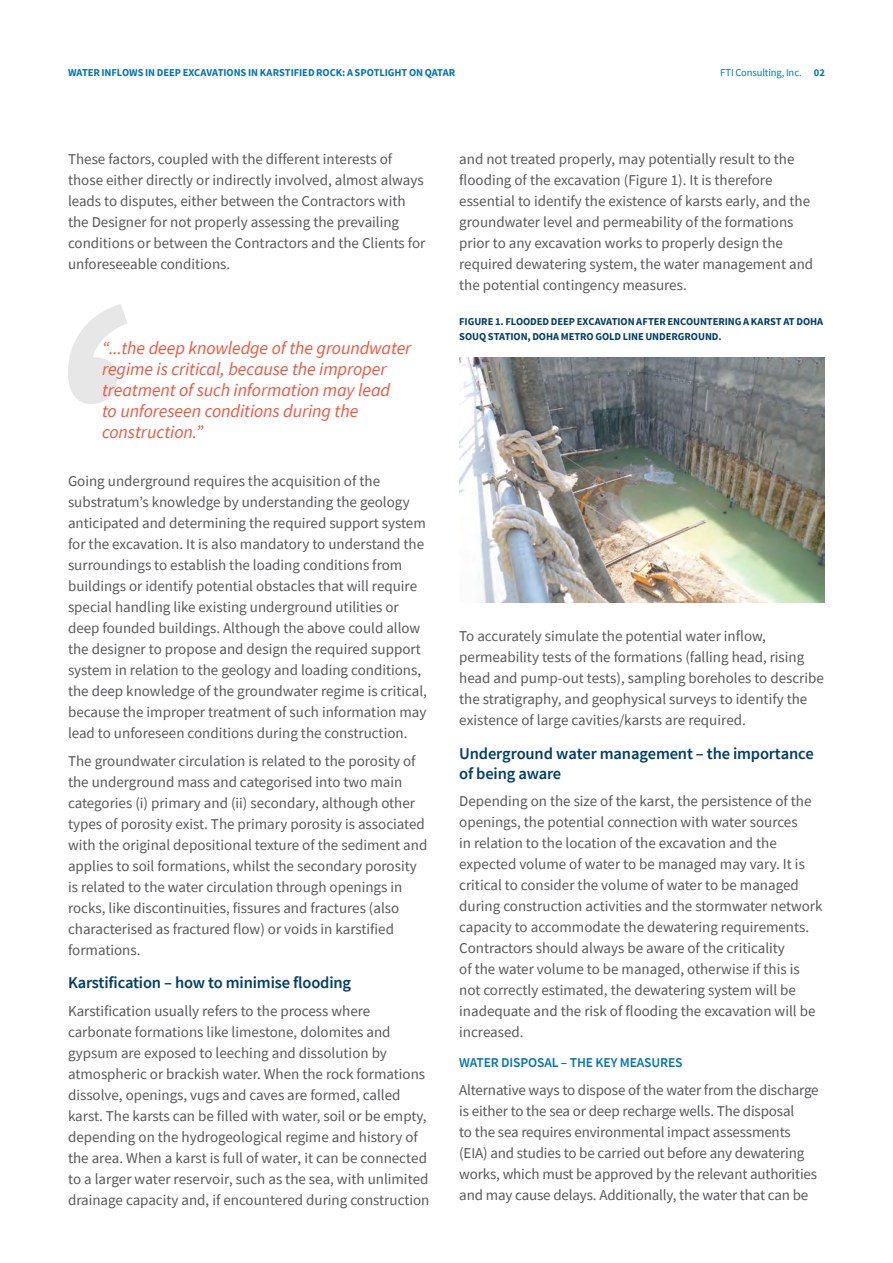
<style>
.page{position:relative;width:893px;height:1263px;background:#fff}
.page>*{position:absolute;margin:0;border:0;box-sizing:border-box;transform-origin:0 0}
.t1{font:italic 18px/21px "Source Sans Pro";letter-spacing:-.01em;color:#f0553e}
.Body_Copy{font:600 16.5px/19.8px "Source Sans Pro";letter-spacing:-.01em;color:#003e69}
.Body_Copy-2{font:15px/21px "Source Sans Pro";color:#57585a}
.Body_Copy-3{font:600 13.5px "Source Sans Pro";letter-spacing:-.01em;color:#0075b6}
.Graph_graphic_Chart{font:700 10.5px "Source Sans Pro";letter-spacing:-.005em;color:#003e69}
.t2{font:700 10.5px "Source Sans Pro";letter-spacing:-.005em;color:#0075b6}
.t3{font:10.5px "Source Sans Pro";letter-spacing:-.01em;color:#0075b6}
.s1{font-weight:700}
</style>
<div class="page">
<svg style="left:68px;top:304px;width:59px;height:100px"></svg>
<img style="left:459px;top:358px;width:366px;height:245px">
<p class="t2" style="left:68px;top:65px;width:16px">WATER</p>
<p class="t2" style="left:102px;top:65px;width:336px">INFLOWS IN DEE P EXCAVATIONS IN KARSTI FIE D ROCK: A SPOTLIGHT ON QATAR</p>
<p class="t3" style="left:720px;top:66px;width:106px">FTI Consulting, Inc. <span class="s1">02</span></p>
<p class="Body_Copy-2" style="left:68px;top:149px;width:359px">These factors, coupled with the different interests of those either directly or indirectly involved, almost always leads to disputes, either between the Contractors with the Designer for not properly assessing the prevailing conditions or between the Contractors and the Clients for unforeseeable conditions.</p>
<p class="t1" style="left:102px;top:337px;width:311px">“...the deep knowledge of the groundwater regime is critical, because the improper treatment of such information may lead<br>to unforeseen conditions during the construction.”</p>
<p class="Body_Copy-2" style="left:68px;top:471px;width:360px">Going underground requires the acquisition of the substratum’s knowledge by understanding the geology anticipated and determining the required support system for the excavation. It is also mandatory to understand the surroundings to establish the loading conditions from buildings or identify potential obstacles that will require special handling like existing underground utilities or deep founded buildings. Although the above could allow the designer to propose and design the required support system in relation to the geology and loading conditions, the deep knowledge of the groundwater regime is critical, because the improper treatment of such information may lead to unforeseen conditions during the construction.</p>
<p class="Body_Copy-2" style="left:68px;top:750px;width:361px">The groundwater circulation is related to the porosity of the underground mass and categorised into two main categories (i) primary and (ii) secondary, although other types of porosity exist. The primary porosity is associated with the original depositional texture of the sediment and applies to soil formations, whilst the secondary porosity is related to the water circulation through openings in rocks, like discontinuities, fissures and fractures (also characterised as fractured flow) or voids in karstified formations.</p>
<p class="Body_Copy" style="left:68px;top:973px;width:285px">Karstification – how to minimise flooding</p>
<p class="Body_Copy-2" style="left:68px;top:1000px;width:363px">Karstification usually refers to the process where carbonate formations like limestone, dolomites and gypsum are exposed to leeching and dissolution by atmospheric or brackish water. When the rock formations dissolve, openings, vugs and caves are formed, called karst. The karsts can be filled with water, soil or be empty, depending on the hydrogeological regime and history of the area. When a karst is full of water, it can be connected to a larger water reservoir, such as the sea, with unlimited drainage capacity and, if encountered during construction</p>
<p class="Body_Copy-2" style="left:459px;top:149px;width:355px">and not treated properly, may potentially result to the flooding of the excavation (Figure 1). It is therefore essential to identify the existence of karsts early, and the groundwater level and permeability of the formations prior to any excavation works to properly design the required dewatering system, the water management and the potential contingency measures.</p>
<p class="Graph_graphic_Chart" style="left:459px;top:314px;width:65px">FIGURE 1. FLOOD</p>
<p class="Graph_graphic_Chart" style="left:537px;top:314px;width:265px">ED DEEP EXCAVATION AFTER ENCOUNTERING A KARST AT DOH</p>
<p class="Graph_graphic_Chart" style="left:817px;top:314px;width:8px">A</p>
<p class="Graph_graphic_Chart" style="left:459px;top:329px;width:79px">SOUQ STATION, DOH</p>
<p class="Graph_graphic_Chart" style="left:553px;top:329px;width:170px">A METRO GOLD LINE UNDERGROUND.</p>
<p class="Body_Copy-2" style="left:459px;top:626px;width:366px">To accurately simulate the potential water inflow, permeability tests of the formations (falling head, rising head and pump-out tests), sampling boreholes to describe the stratigraphy, and geophysical surveys to identify the existence of large cavities/karsts are required.</p>
<p class="Body_Copy" style="left:459px;top:743px;width:356px">Underground water management – the importance of being aware</p>
<p class="Body_Copy-2" style="left:459px;top:791px;width:365px">Depending on the size of the karst, the persistence of the openings, the potential connection with water sources<br>in relation to the location of the excavation and the expected volume of water to be managed may vary. It is critical to consider the volume of water to be managed during construction activities and the stormwater network capacity to accommodate the dewatering requirements.<br>Contractors should always be aware of the criticality<br>of the water volume to be managed, otherwise if this is not correctly estimated, the dewatering system will be inadequate and the risk of flooding the excavation will be increased.</p>
<p class="Body_Copy-3" style="left:459px;top:1054px;width:225px">WATER DISPOSAL – THE KEY MEASURES</p>
<p class="Body_Copy-2" style="left:459px;top:1079px;width:361px">Alternative ways to dispose of the water from the discharge is either to the sea or deep recharge wells. The disposal<br>to the sea requires environmental impact assessments (EIA) and studies to be carried out before any dewatering works, which must be approved by the relevant authorities and may cause delays. Additionally, the water that can be</p>
</div>
